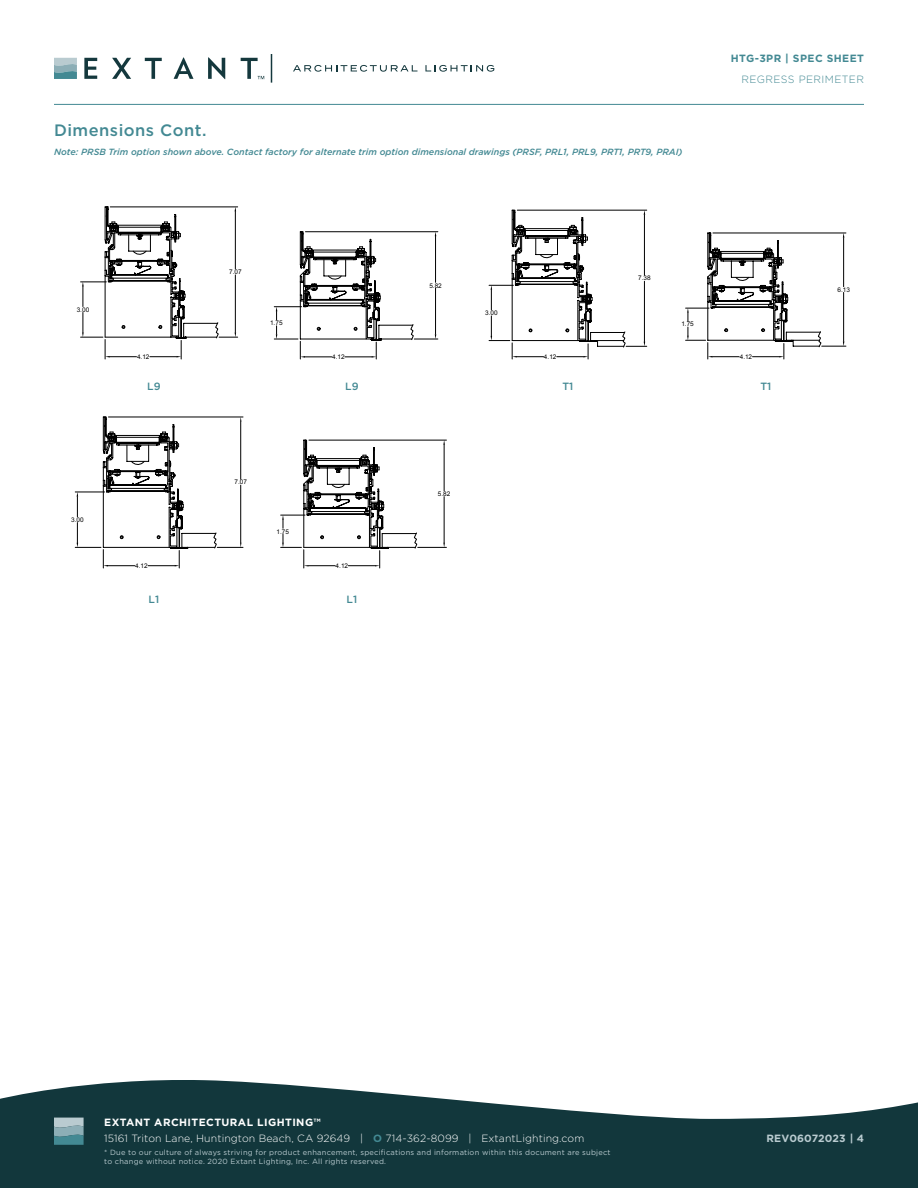
<style>
.page{position:relative;width:918px;height:1188px;background:#fff}
.page>*{position:absolute;margin:0;border:0;box-sizing:border-box;transform-origin:0 0}
.t1{font:500 16.5px "Gotham";letter-spacing:.03em;color:#438993}
.t2{font:300 10.5px/16.5px "Gotham";letter-spacing:.01em;color:#fff}
.t3{font:700 10.5px "Gotham";letter-spacing:.04em;color:#438993}
.t4{font:300 10.5px "Gotham";letter-spacing:.04em;color:#438993}
.t5{font:700 10.5px "Gotham";letter-spacing:.01em;color:#b9cbd0}
.t6{font:500 10.5px "Gotham";color:#438993}
.t7{font:italic 500 9px "Gotham";color:#438993}
.t8{font:7.5px/9px "Gotham";letter-spacing:.03em;color:#b9cbd0}
.t9{font:6.45px "Arial";color:#000}
.s1{font-weight:700}
.s2{font-weight:700;color:#438993}
</style>
<div class="page">
<svg style="left:0;top:1080px;width:918px;height:108px;fill:#12373c"></svg>
<svg style="left:54px;top:1118px;width:30px;height:27px"></svg>
<svg style="left:84px;top:58px;width:13px;height:21px"></svg>
<svg style="left:112px;top:58px;width:19px;height:21px"></svg>
<svg style="left:145px;top:58px;width:17px;height:21px"></svg>
<svg style="left:174px;top:57px;width:20px;height:22px"></svg>
<svg style="left:208px;top:57px;width:17px;height:22px"></svg>
<svg style="left:54px;top:58px;width:23px;height:21px"></svg>
<svg style="left:241px;top:58px;width:23px;height:21px"></svg>
<svg style="left:271px;top:54px;width:1px;height:29px"></svg>
<svg style="left:293px;top:65px;width:124px;height:7px"></svg>
<svg style="left:425px;top:65px;width:69px;height:7px"></svg>
<hr style="left:54px;top:104px;width:810px;height:1px;background:#438993">
<svg style="left:81px;top:207px;width:157px;height:152px"></svg>
<svg style="left:274px;top:232px;width:164px;height:127px"></svg>
<svg style="left:489px;top:210px;width:158px;height:149px"></svg>
<svg style="left:686px;top:233px;width:160px;height:126px"></svg>
<svg style="left:75px;top:417px;width:168px;height:151px"></svg>
<svg style="left:281px;top:440px;width:166px;height:128px"></svg>
<h1 class="t1" style="left:54px;top:119px;width:154px">Dimensions Cont.</h1>
<p class="t7" style="left:54px;top:146px;width:630px">Note: PRSB Trim option shown above. Contact factory for alternate trim option dimensional drawings (PRSF, PRL1, PRL9, PRT1, PRT9, PRAI)</p>
<h2 class="t3" style="left:731px;top:52px;width:135px">HTG-3PR | SPEC SHEET</h2>
<h2 class="t4" style="left:741px;top:73px;width:124px">REGRESS PERIMETER</h2>
<p class="t9" style="left:77px;top:305px;width:14px">3.00</p>
<p class="t9" style="left:137px;top:353px;width:14px">4.12</p>
<p class="t9" style="left:229px;top:268px;width:14px">7.07</p>
<p class="t9" style="left:270px;top:319px;width:14px">1.75</p>
<p class="t9" style="left:332px;top:353px;width:14px">4.12</p>
<p class="t9" style="left:429px;top:281px;width:14px">5.82</p>
<p class="t9" style="left:485px;top:309px;width:14px">3.00</p>
<p class="t9" style="left:544px;top:353px;width:14px">4.12</p>
<p class="t9" style="left:638px;top:274px;width:14px">7.38</p>
<p class="t9" style="left:681px;top:320px;width:14px">1.75</p>
<p class="t9" style="left:740px;top:353px;width:14px">4.12</p>
<p class="t9" style="left:837px;top:285px;width:14px">6.13</p>
<h2 class="t6" style="left:147px;top:379px;width:15px">L9</h2>
<h2 class="t6" style="left:562px;top:379px;width:12px">T1</h2>
<h2 class="t6" style="left:345px;top:379px;width:15px">L9</h2>
<h2 class="t6" style="left:760px;top:379px;width:12px">T1</h2>
<p class="t9" style="left:71px;top:515px;width:14px">3.00</p>
<p class="t9" style="left:135px;top:562px;width:14px">4.12</p>
<h2 class="t6" style="left:149px;top:593px;width:12px">L1</h2>
<p class="t9" style="left:235px;top:478px;width:14px">7.07</p>
<p class="t9" style="left:276px;top:527px;width:14px">1.75</p>
<p class="t9" style="left:336px;top:562px;width:14px">4.12</p>
<h2 class="t6" style="left:347px;top:593px;width:12px">L1</h2>
<p class="t9" style="left:438px;top:490px;width:14px">5.82</p>
<h2 class="t2" style="left:104px;top:1114px;width:482px"><span class="s1">EXTANT ARCHITECTURAL LIGHTING™<br></span>15161 Triton Lane, Huntington Beach, CA 92649 | <span class="s2">O</span> 714-362-8099 | ExtantLighting.com</h2>
<p class="t8" style="left:104px;top:1148px;width:508px">* Due to our culture of always striving for product enhancement, specifications and information within this document are subject to change without notice. 2020 Extant Lighting, Inc. All rights reserved.</p>
<h2 class="t5" style="left:767px;top:1132px;width:99px">REV06072023 | 4</h2>
</div>
